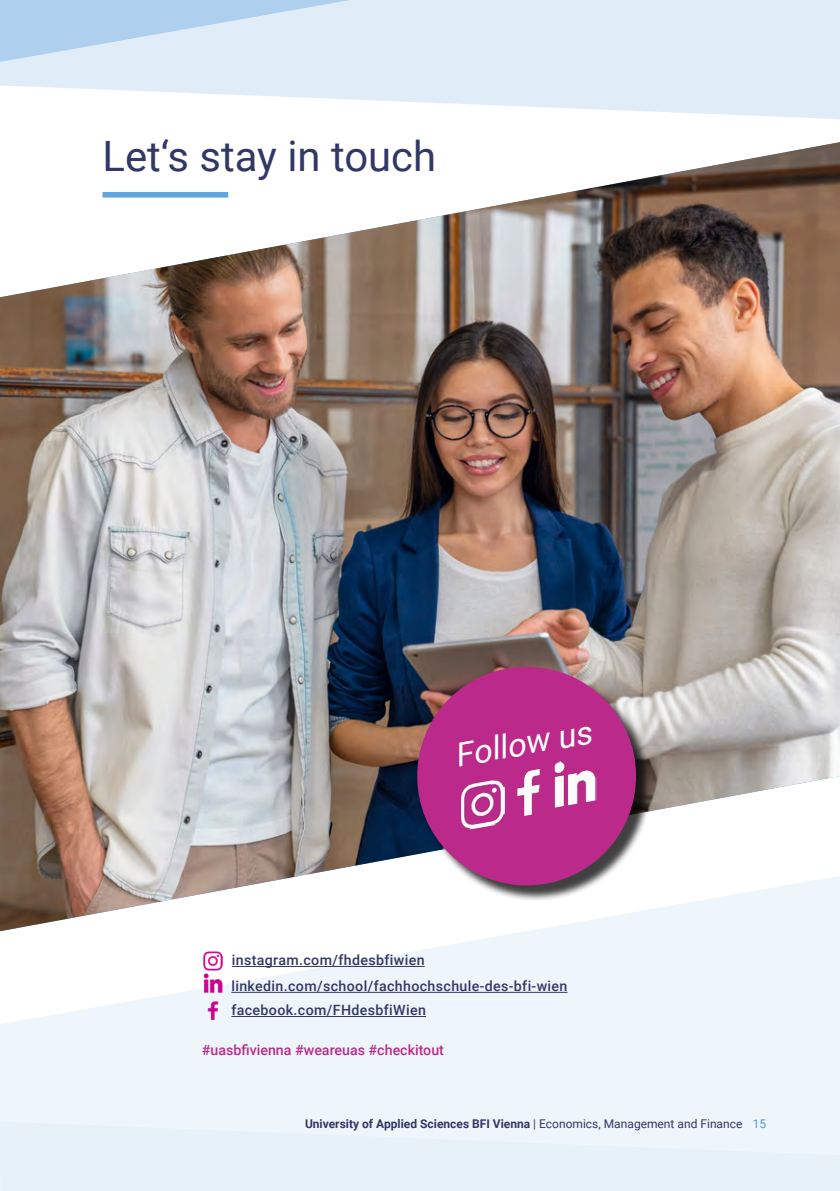
<style>
.page{position:relative;width:840px;height:1191px;background:#fff}
.page>*{position:absolute;margin:0;border:0;box-sizing:border-box;transform-origin:0 0}
.t1{font:41.8px "Roboto";color:#323866}
.t2{font:italic 32.6px "Roboto";color:#fff}
.t3{font:500 14.2px/25.8px "Roboto";letter-spacing:.025em;color:#323866}
.t4{font:500 14.2px "Roboto";color:#bb2a8a}
.t5{font:700 12px "Roboto";color:#323866}
.s1{font-weight:400}
.s2{font-weight:400;color:#4a9bd8}
</style>
<div class="page">
<svg style="left:0;top:931px;width:839px;height:190px;fill:#eff6fb"></svg>
<svg style="left:0;top:1121px;width:839px;height:70px;fill:#e6f1f9"></svg>
<svg style="left:0;top:62px;width:839px;height:57px;fill:#e0edf8"></svg>
<svg style="left:0;top:0;width:839px;height:62px;background:#d5e6f5"></svg>
<img style="left:0;top:142px;width:839px;height:789px">
<div style="left:419px;top:669px;width:232px;height:232px;background:#000;opacity:.75"></div>
<svg style="left:406px;top:656px;width:240px;height:240px;background:#a94f8a"></svg>
<img style="left:461px;top:780px;width:43px;height:51px">
<img style="left:512px;top:767px;width:38px;height:51px">
<img style="left:554px;top:755px;width:42px;height:52px">
<hr style="left:232px;top:966px;width:192px;height:1px;background:#323866">
<img style="left:203px;top:1001px;width:19px;height:18px">
<img style="left:203px;top:951px;width:19px;height:19px">
<img style="left:203px;top:974px;width:19px;height:18px">
<hr style="left:231px;top:992px;width:336px;height:1px;background:#323866">
<hr style="left:231px;top:1016px;width:195px;height:1px;background:#323866">
<svg style="left:102px;top:192px;width:126px;height:6px"></svg>
<h1 class="t1" style="left:102px;top:126px;width:335px">Let‘s stay in touch</h1>
<h2 class="t2" style="left:450px;top:732px;width:140px;rotate:-10deg">Follow us</h2>
<p class="t3" style="left:231px;top:947px;width:337px">instagram.com/fhdesbfiwien linkedin.com/school/fachhochschule-des-bfi-wien</p>
<p class="t3" style="left:231px;top:997px;width:196px">facebook.com/FHdesbfiWien</p>
<p class="t4" style="left:202px;top:1040px;width:243px">#uasbfivienna #weareuas #checkitout</p>
<p class="t5" style="left:305px;top:1115px;width:462px">University of Applied Sciences BFI Vienna <span class="s1">| Economics, Management and Finance</span> <span class="s2">15</span></p>
</div>
